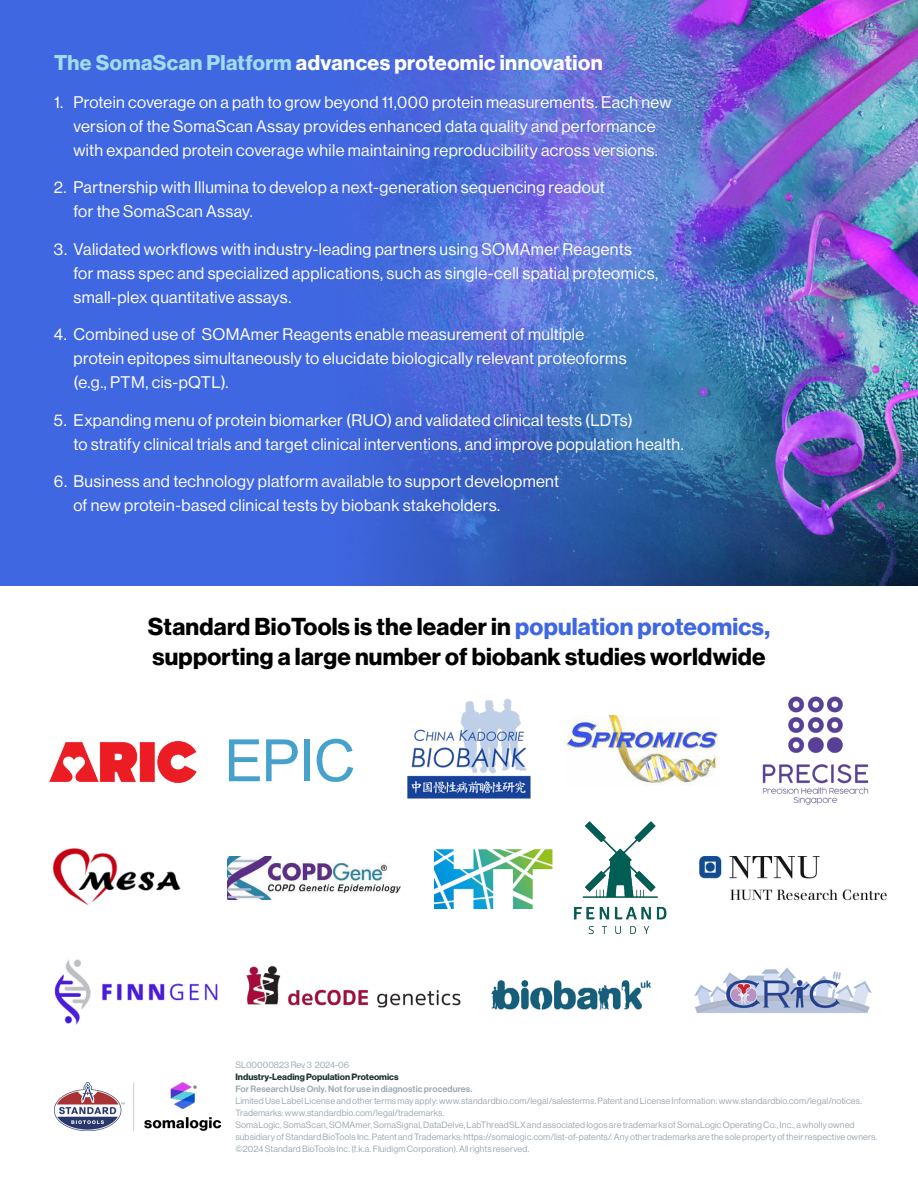
<style>
.page{position:relative;width:918px;height:1188px;background:#fff}
.page>*{position:absolute;margin:0;border:0;box-sizing:border-box;transform-origin:0 0}
.t1{font:58.5px "Arial";color:#46a2cb}
.t2{font:24px/30px "N Haas Grotesk DS Pro 75 Bd";letter-spacing:.01em;color:#000}
.t3{font:21px "N Haas Grotesk DS Pro 75 Bd";letter-spacing:.02em;color:#fff}
.t4{font:16.5px/24px "N Haas Grotesk DS Pro 55 Rg";letter-spacing:.02em;color:#fff}
.t5{font:9px/12px "N Haas Grotesk DS Pro 55 Rg";letter-spacing:.01em;color:#9dabb2}
.t6{font:9px "N Haas Grotesk DS Pro 65 Md";letter-spacing:.01em;color:#9dabb2}
.t7{font:9px "N Haas Grotesk DS Pro 75 Bd";color:#203232}
.s1{color:#a2dceb}
.s2{color:#4067e2}
</style>
<div class="page">
<div style="left:0;top:0;width:918px;height:585px;background:#4067e2"></div>
<img style="left:370px;top:0;width:548px;height:585px">
<img style="left:573px;top:821px;width:94px;height:114px">
<img style="left:762px;top:697px;width:107px;height:107px">
<img style="left:54px;top:959px;width:164px;height:66px">
<img style="left:435px;top:849px;width:118px;height:60px">
<img style="left:50px;top:741px;width:147px;height:42px">
<img style="left:491px;top:979px;width:160px;height:31px">
<img style="left:52px;top:848px;width:129px;height:57px">
<img style="left:228px;top:856px;width:173px;height:44px">
<img style="left:565px;top:716px;width:155px;height:69px">
<img style="left:699px;top:856px;width:188px;height:45px">
<img style="left:694px;top:968px;width:178px;height:45px">
<img style="left:407px;top:698px;width:124px;height:101px">
<img style="left:246px;top:965px;width:215px;height:43px">
<img style="left:54px;top:1082px;width:167px;height:48px">
<p class="t3" style="left:54px;top:51px;width:550px"><span class="s1">The SomaScan Platform</span> advances proteomic innovation</p>
<p class="t4" style="left:54px;top:90px;width:619px;text-align:center">1. Protein coverage on a path to grow beyond 11,000 protein measurements. Each new version of the SomaScan Assay provides enhanced data quality and performance<br>with expanded protein coverage while maintaining reproducibility across versions.</p>
<p class="t4" style="left:74px;top:176px;width:533px;text-indent:-20px">2. Partnership with Illumina to develop a next-generation sequencing readout for the SomaScan Assay.</p>
<p class="t4" style="left:74px;top:237px;width:586px;text-indent:-20px">3. Validated workflows with industry-leading partners using SOMAmer Reagents<br>for mass spec and specialized applications, such as single-cell spatial proteomics, small-plex quantitative assays.</p>
<p class="t4" style="left:74px;top:323px;width:555px;text-indent:-20px">4. Combined use of SOMAmer Reagents enable measurement of multiple protein epitopes simultaneously to elucidate biologically relevant proteoforms (e.g., PTM, cis-pQTL).</p>
<p class="t4" style="left:74px;top:408px;width:612px;text-indent:-20px">5. Expanding menu of protein biomarker (RUO) and validated clinical tests (LDTs)<br>to stratify clinical trials and target clinical interventions, and improve population health.</p>
<p class="t4" style="left:74px;top:470px;width:487px;text-indent:-20px">6. Business and technology platform available to support development of new protein-based clinical tests by biobank stakeholders.</p>
<h2 class="t2" style="left:148px;top:612px;width:624px">Standard BioTools is the leader in <span class="s2">population proteomics, </span>supporting a large number of biobank studies worldwide</h2>
<h1 class="t1" style="left:224px;top:722px;width:133px">EPIC</h1>
<p class="t5" style="left:235px;top:1059px;width:115px">SL00000823 Rev 3 2024-06</p>
<p class="t7" style="left:235px;top:1071px;width:165px">Industry-Leading Population Proteomics</p>
<p class="t6" style="left:235px;top:1083px;width:239px">For Research Use Only. Not for use in diagnostic procedures.</p>
<p class="t5" style="left:235px;top:1095px;width:644px">Limited Use Label License and other terms may apply: www.standardbio.com/legal/salesterms. Patent and License Information: www.standardbio.com/legal/notices.<br>Trademarks: www.standardbio.com/legal/trademarks.<br>SomaLogic, SomaScan, SOMAmer, SomaSignal, DataDelve, LabThreadSLX and associated logos are trademarks of SomaLogic Operating Co., Inc., a wholly owned subsidiary of Standard BioTools Inc. Patent and Trademarks: https://somalogic.com/list-of-patents/. Any other trademarks are the sole property of their respective owners. ©2024 Standard BioTools Inc. (f.k.a. Fluidigm Corporation). All rights reserved.</p>
</div>
